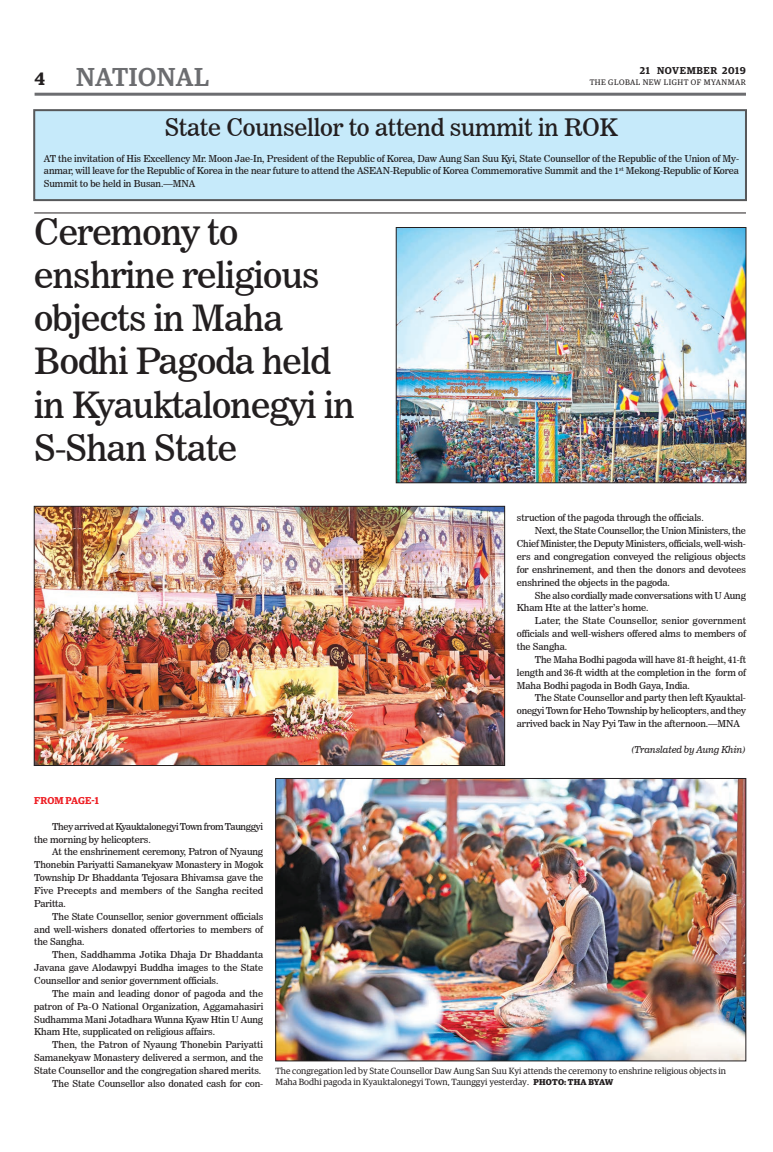
<style>
.page{position:relative;width:773px;height:1152px;background:#fff}
.page>*{position:absolute;margin:0;border:0;box-sizing:border-box;transform-origin:0 0}
.t1{font:36px/43.2px "News 706 BT Roman C";letter-spacing:-.02em;color:#231f20}
.t2{font:500 26px "Guardian Egyp";letter-spacing:.02em;color:#6c6d70}
.t3{font:24px "News 706 BT Roman C";letter-spacing:-.01em;color:#231f20}
.t4{font:600 18px "Guardian Egyp";color:#231f20}
.t5{font:600 10px "Guardian Egyp";letter-spacing:.06em;color:#231f20}
.t6{font:600 10px "Guardian Egyp";letter-spacing:.005em;color:#ee1d23}
.t7{font:9.5px/12.9px "News 706 BT Roman C";letter-spacing:-.01em;color:#231f20;text-align:justify}
.t8{font:9.5px/12.9px "News 706 BT Roman C";letter-spacing:-.03em;color:#231f20}
.t9{font:9.5px "News 706 BT Italic C";letter-spacing:-.01em;color:#231f20}
.t10{font:9px/10.8px "Guardian Egyp";color:#231f20}
.t11{font:8px "Guardian Egyp";letter-spacing:.06em;color:#231f20}
.s1{font-weight:700;font-size:8.5px}
</style>
<div class="page">
<hr style="left:35px;top:93px;width:711px;height:3px;background:#6c6d70">
<div style="left:33px;top:109px;width:714px;height:92px;background:#c6eafa;border:2px solid #57585a"></div>
<img style="left:277px;top:780px;width:467px;height:279px">
<div style="left:275px;top:778px;width:471px;height:283px;border:1px solid #231f20"></div>
<hr style="left:34px;top:212px;width:712px;height:1px;background:#231f20">
<img style="left:398px;top:229px;width:346px;height:252px">
<div style="left:396px;top:227px;width:350px;height:256px;border:1px solid #231f20"></div>
<img style="left:36px;top:508px;width:466px;height:256px">
<div style="left:34px;top:506px;width:470px;height:260px;border:1px solid #231f20"></div>
<h3 class="t4" style="left:35px;top:65px;width:12px">4</h3>
<p class="t5" style="left:639px;top:63px;width:107px">21 NOVEMBER 2019</p>
<h2 class="t2" style="left:76px;top:59px;width:134px">NATIONAL</h2>
<p class="t11" style="left:589px;top:77px;width:158px">THE GLOBAL NEW LIGHT OF MYANMAR</p>
<h3 class="t3" style="left:165px;top:113px;width:454px">State Counsellor to attend summit in ROK</h3>
<p class="t7" style="left:44px;top:152px;width:696px">AT the invitation of His Excellency Mr. Moon Jae-In, President of the Republic of Korea, Daw Aung San Suu Kyi, State Counsellor of the Republic of the Union of My&shy;anmar, will leave for the Republic of Korea in the near future to attend the ASEAN-Republic of Korea Commemorative Summit and the 1<sup>st</sup> Mekong-Republic of Korea Summit to be held in Busan.—MNA</p>
<h1 class="t1" style="left:34px;top:210px;width:322px">Ceremony to enshrine religious objects in Maha<br>Bodhi Pagoda held in Kyauktalonegyi in<br>S-Shan State</h1>
<p class="t7" style="left:517px;top:512px;width:188px">struction of the pagoda through the officials.</p>
<p class="t7" style="left:535px;top:524px;width:212px">Next, the State Counsellor, the Union Ministers, the</p>
<p class="t7" style="left:517px;top:537px;width:230px">Chief Minister, the Deputy Ministers, officials, well-wish-</p>
<p class="t7" style="left:517px;top:550px;width:230px">ers and congregation conveyed the religious objects</p>
<p class="t7" style="left:517px;top:563px;width:230px">for enshrinement, and then the donors and devotees</p>
<p class="t7" style="left:517px;top:576px;width:154px">enshrined the objects in the pagoda.</p>
<p class="t7" style="left:535px;top:589px;width:213px">She also cordially made conversations with U Aung</p>
<p class="t7" style="left:517px;top:602px;width:133px">Kham Hte at the latter’s home.</p>
<p class="t7" style="left:535px;top:614px;width:213px">Later, the State Counsellor, senior government</p>
<p class="t7" style="left:517px;top:627px;width:230px">officials and well-wishers offered alms to members of</p>
<p class="t7" style="left:517px;top:640px;width:52px">the Sangha.</p>
<p class="t7" style="left:535px;top:653px;width:213px">The Maha Bodhi pagoda will have 81-ft height, 41-ft</p>
<p class="t7" style="left:517px;top:666px;width:230px">length and 36-ft width at the completion in the form of</p>
<p class="t7" style="left:517px;top:679px;width:174px">Maha Bodhi pagoda in Bodh Gaya, India.</p>
<p class="t7" style="left:535px;top:691px;width:212px">The State Counsellor and party then left Kyauktal-</p>
<p class="t7" style="left:517px;top:704px;width:230px">onegyi Town for Heho Township by helicopters, and they</p>
<p class="t7" style="left:517px;top:717px;width:225px">arrived back in Nay Pyi Taw in the afternoon.—MNA</p>
<p class="t9" style="left:631px;top:744px;width:116px">(Translated by Aung Khin)</p>
<p class="t6" style="left:34px;top:793px;width:66px">FROM PAGE-1</p>
<p class="t8" style="left:34px;top:820px;width:230px;text-indent:18px">They arrived at Kyauktalonegyi Town from Taunggyi the morning by helicopters.</p>
<p class="t7" style="left:34px;top:846px;width:230px;text-indent:18px">At the enshrinement ceremony, Patron of Nyaung Thonebin Pariyatti Samanekyaw Monastery in Mogok Township Dr Bhaddanta Tejosara Bhivamsa gave the Five Precepts and members of the Sangha recited Paritta.</p>
<p class="t7" style="left:34px;top:910px;width:230px;text-indent:18px">The State Counsellor, senior government officials and well-wishers donated offertories to members of the Sangha.</p>
<p class="t7" style="left:34px;top:948px;width:231px;text-indent:18px">Then, Saddhamma Jotika Dhaja Dr Bhaddanta Javana gave Alodawpyi Buddha images to the State Counsellor and senior government officials.</p>
<p class="t7" style="left:34px;top:987px;width:231px;text-indent:18px">The main and leading donor of pagoda and the patron of Pa-O National Organization, Aggamahasiri Sudhamma Mani Jotadhara Wunna Kyaw Htin U Aung Kham Hte, supplicated on religious affairs.</p>
<p class="t7" style="left:34px;top:1038px;width:230px;text-align:right">Then, the Patron of Nyaung Thonebin Pariyatti Samanekyaw Monastery delivered a sermon, and the State Counsellor and the congregation shared merits.<br>The State Counsellor also donated cash for con-</p>
<p class="t10" style="left:275px;top:1065px;width:452px">The congregation led by State Counsellor Daw Aung San Suu Kyi attends the ceremony to enshrine religious objects in<br>Maha Bodhi pagoda in Kyauktalonegyi Town, Taunggyi yesterday. <span class="s1">PHOTO: THA BYAW</span></p>
</div>
